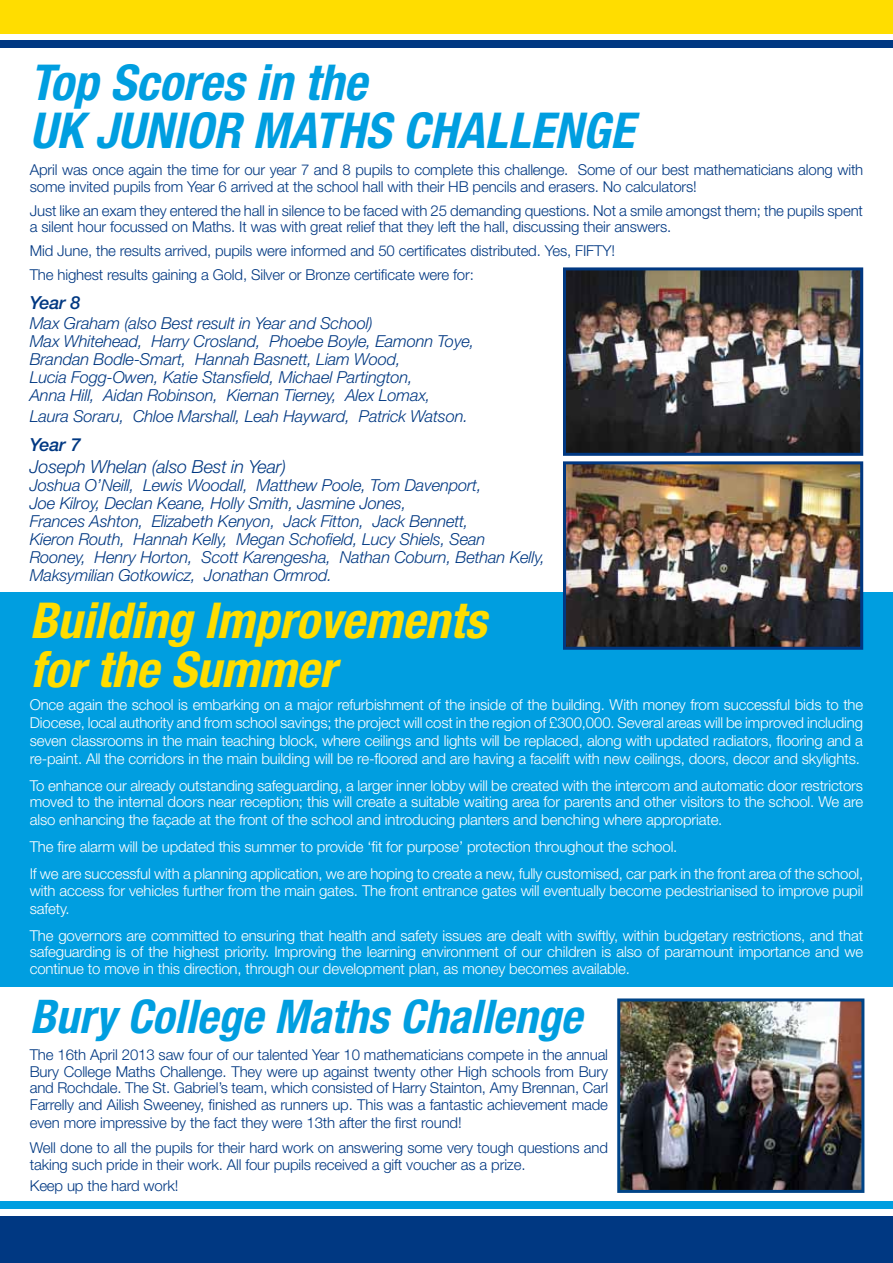
<style>
.page{position:relative;width:893px;height:1263px;background:#fff}
.page>*{position:absolute;margin:0;border:0;box-sizing:border-box;transform-origin:0 0}
.t1{font:italic 700 condensed 49.5px/48px "Helvetica Neue LT";color:#009ee0}
.t2{font:italic 700 condensed 49.5px/49.5px "Helvetica Neue LT";color:#fd0}
.t3{font:italic 700 condensed 46.5px "Helvetica Neue LT";color:#009ee0}
.t4{font:italic 300 18px "Helvetica Neue LT";letter-spacing:-.01em;color:#003882}
.t5{font:italic 500 18px "Helvetica Neue LT";letter-spacing:-.01em;color:#003882}
.t6{font:italic 300 16.5px/18px "Helvetica Neue LT";letter-spacing:-.01em;color:#003882}
.t7{font:300 15px/18px "Helvetica Neue LT";letter-spacing:-.01em;color:#fff}
.t8{font:300 15px/16.5px "Helvetica Neue LT";letter-spacing:-.01em;color:#003882}
</style>
<div class="page">
<div style="left:0;top:0;width:893px;height:34px;background:#fd0"></div>
<div style="left:0;top:40px;width:893px;height:8px;background:#003882"></div>
<div style="left:0;top:1217px;width:893px;height:46px;background:#003882"></div>
<div style="left:0;top:1202px;width:893px;height:7px;background:#009ee0"></div>
<div style="left:0;top:592px;width:893px;height:395px;background:#009ee0"></div>
<img style="left:621px;top:1002px;width:239px;height:187px">
<div style="left:617px;top:998px;width:247px;height:195px;border:3px solid #004487"></div>
<img style="left:567px;top:271px;width:292px;height:181px">
<div style="left:563px;top:267px;width:300px;height:189px;border:3px solid #003882"></div>
<img style="left:567px;top:465px;width:292px;height:181px">
<div style="left:563px;top:461px;width:300px;height:189px;border:3px solid #003882"></div>
<h1 class="t1" style="left:30px;top:58px;width:606px">Top Scores in the<br>UK JUNIOR MATHS CHALLENGE</h1>
<p class="t8" style="left:30px;top:162px;width:835px">April was once again the time for our year 7 and 8 pupils to complete this challenge. Some of our best mathematicians along with some invited pupils from Year 6 arrived at the school hall with their HB pencils and erasers. No calculators!</p>
<p class="t8" style="left:30px;top:202px;width:835px">Just like an exam they entered the hall in silence to be faced with 25 demanding questions. Not a smile amongst them; the pupils spent a silent hour focussed on Maths. It was with great relief that they left the hall, discussing their answers.</p>
<p class="t8" style="left:30px;top:239px;width:587px;line-height:24px">Mid June, the results arrived, pupils were informed and 50 certificates distributed. Yes, FIFTY!<br>The highest results gaining a Gold, Silver or Bronze certificate were for:</p>
<p class="t5" style="left:30px;top:292px;width:52px">Year 8</p>
<p class="t6" style="left:30px;top:314px;width:446px">Max Graham (also Best result in Year and School)<br>Max Whitehead, Harry Crosland, Phoebe Boyle, Eamonn Toye, Brandan Bodle-Smart, Hannah Basnett, Liam Wood,<br>Lucia Fogg-Owen, Katie Stansfield, Michael Partington,<br>Anna Hill, Aidan Robinson, Kiernan Tierney, Alex Lomax,</p>
<p class="t6" style="left:30px;top:407px;width:440px">Laura Soraru, Chloe Marshall, Leah Hayward, Patrick Watson.</p>
<p class="t5" style="left:30px;top:434px;width:52px">Year 7</p>
<p class="t4" style="left:30px;top:456px;width:258px">Joseph Whelan (also Best in Year)</p>
<p class="t6" style="left:30px;top:476px;width:517px">Joshua O’Neill, Lewis Woodall, Matthew Poole, Tom Davenport,<br>Joe Kilroy, Declan Keane, Holly Smith, Jasmine Jones,<br>Frances Ashton, Elizabeth Kenyon, Jack Fitton, Jack Bennett,<br>Kieron Routh, Hannah Kelly, Megan Schofield, Lucy Shiels, Sean Rooney, Henry Horton, Scott Karengesha, Nathan Coburn, Bethan Kelly, Maksymilian Gotkowicz, Jonathan Ormrod.</p>
<h1 class="t2" style="left:30px;top:594px;width:458px">Building Improvements for the Summer</h1>
<p class="t7" style="left:30px;top:695px;width:835px;text-align:justify">Once again the school is embarking on a major refurbishment of the inside of the building. With money from successful bids to the Diocese, local authority and from school savings; the project will cost in the region of £300,000. Several areas will be improved including seven classrooms in the main teaching block, where ceilings and lights will be replaced, along with updated radiators, flooring and a re-paint. All the corridors in the main building will be re-floored and are having a facelift with new ceilings, doors, decor and skylights.</p>
<p class="t7" style="left:30px;top:777px;width:835px;line-height:16.5px">To enhance our already outstanding safeguarding, a larger inner lobby will be created with the intercom and automatic door restrictors moved to the internal doors near reception; this will create a suitable waiting area for parents and other visitors to the school. We are</p>
<p class="t7" style="left:30px;top:806px;width:835px;line-height:27px">also enhancing the façade at the front of the school and introducing planters and benching where appropriate.<br>The fire alarm will be updated this summer to provide ‘fit for purpose’ protection throughout the school.<br>If we are successful with a planning application, we are hoping to create a new, fully customised, car park in the front area of the school,</p>
<p class="t7" style="left:30px;top:881px;width:835px">with access for vehicles further from the main gates. The front entrance gates will eventually become pedestrianised to improve pupil safety.</p>
<p class="t7" style="left:30px;top:927px;width:835px;line-height:16.5px;text-align:justify">The governors are committed to ensuring that health and safety issues are dealt with swiftly, within budgetary restrictions, and that safeguarding is of the highest priority. Improving the learning environment of our children is also of paramount importance and we continue to move in this direction, through our development plan, as money becomes available.</p>
<h2 class="t3" style="left:30px;top:988px;width:554px">Bury College Maths Challenge</h2>
<p class="t8" style="left:30px;top:1046px;width:580px;text-align:justify">The 16th April 2013 saw four of our talented Year 10 mathematicians compete in the annual Bury College Maths Challenge. They were up against twenty other High schools from Bury and Rochdale. The St. Gabriel’s team, which consisted of Harry Stainton, Amy Brennan, Carl Farrelly and Ailish Sweeney, finished as runners up. This was a fantastic achievement made</p>
<p class="t8" style="left:30px;top:1109px;width:580px;line-height:25.5px">even more impressive by the fact they were 13th after the first round!<br>Well done to all the pupils for their hard work on answering some very tough questions and</p>
<p class="t8" style="left:30px;top:1153px;width:497px;line-height:21px">taking such pride in their work. All four pupils received a gift voucher as a prize.<br>Keep up the hard work!</p>
</div>
